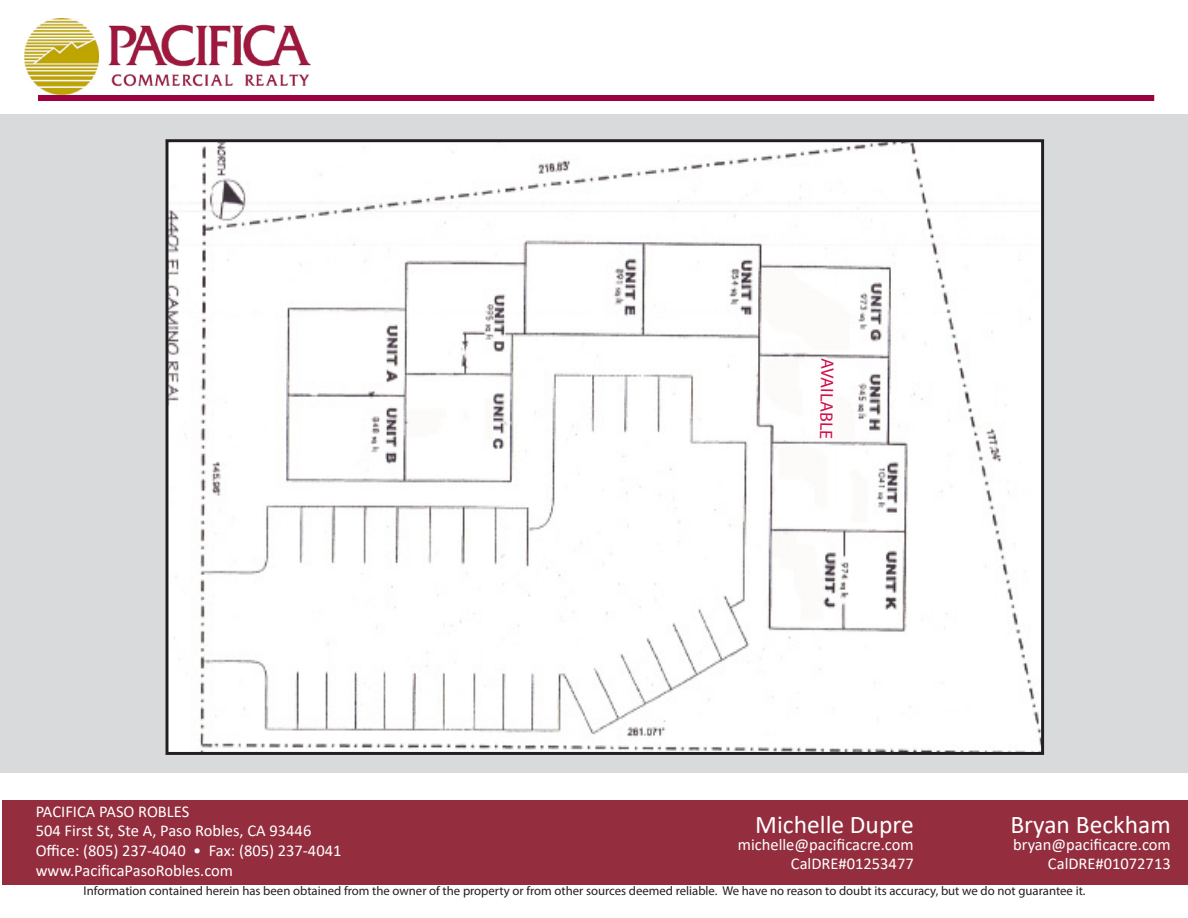
<style>
.page{position:relative;width:1188px;height:918px;background:#fff}
.page>*{position:absolute;margin:0;border:0;box-sizing:border-box;transform-origin:0 0}
.t1{font:25.5px "Calibri";color:#fff}
.t2{font:18px "Myriad Pro";color:#d00e4d}
.t3{font:16.5px "Calibri";color:#fff}
.t4{font:12.75px "Myriad Pro";color:#231f20}
</style>
<div class="page">
<div style="left:0;top:114px;width:1188px;height:659px;background:#d9dadc"></div>
<div style="left:82px;top:884px;width:1008px;height:17px;border:2px solid #fff"></div>
<div style="left:2px;top:800px;width:1186px;height:84px;background:#942d3e"></div>
<img style="left:25px;top:18px;width:285px;height:77px">
<div style="left:38px;top:95px;width:1116px;height:6px;background:#9d0140"></div>
<img style="left:170px;top:143px;width:870px;height:608px">
<div style="left:166px;top:139px;width:878px;height:616px;border:3px solid #231f20"></div>
<p class="t3" style="left:36px;top:800px;width:155px">PACIFICA PASO ROBLES</p>
<p class="t3" style="left:36px;top:820px;width:277px">504 First St, Ste A, Paso Robles, CA 93446</p>
<p class="t3" style="left:36px;top:839px;width:307px">Office: (805) 237-4040 • Fax: (805) 237-4041</p>
<p class="t3" style="left:36px;top:859px;width:199px">www.PacificaPasoRobles.com</p>
<p class="t2" style="left:839px;top:359px;width:83px;rotate:91deg">AVAILABLE</p>
<p class="t1" style="left:755px;top:807px;width:160px">Michelle Dupre</p>
<p class="t3" style="left:738px;top:833px;width:177px">michelle@pacificacre.com</p>
<p class="t3" style="left:791px;top:853px;width:124px">CalDRE#01253477</p>
<p class="t1" style="left:1010px;top:807px;width:162px">Bryan Beckham</p>
<p class="t3" style="left:1013px;top:833px;width:159px">bryan@pacificacre.com</p>
<p class="t3" style="left:1048px;top:853px;width:124px">CalDRE#01072713</p>
<p class="t4" style="left:84px;top:883px;width:1003px">Information contained herein has been obtained from the owner of the property or from other sources deemed reliable. We have no reason to doubt its accuracy, but we do not guarantee it.</p>
</div>
